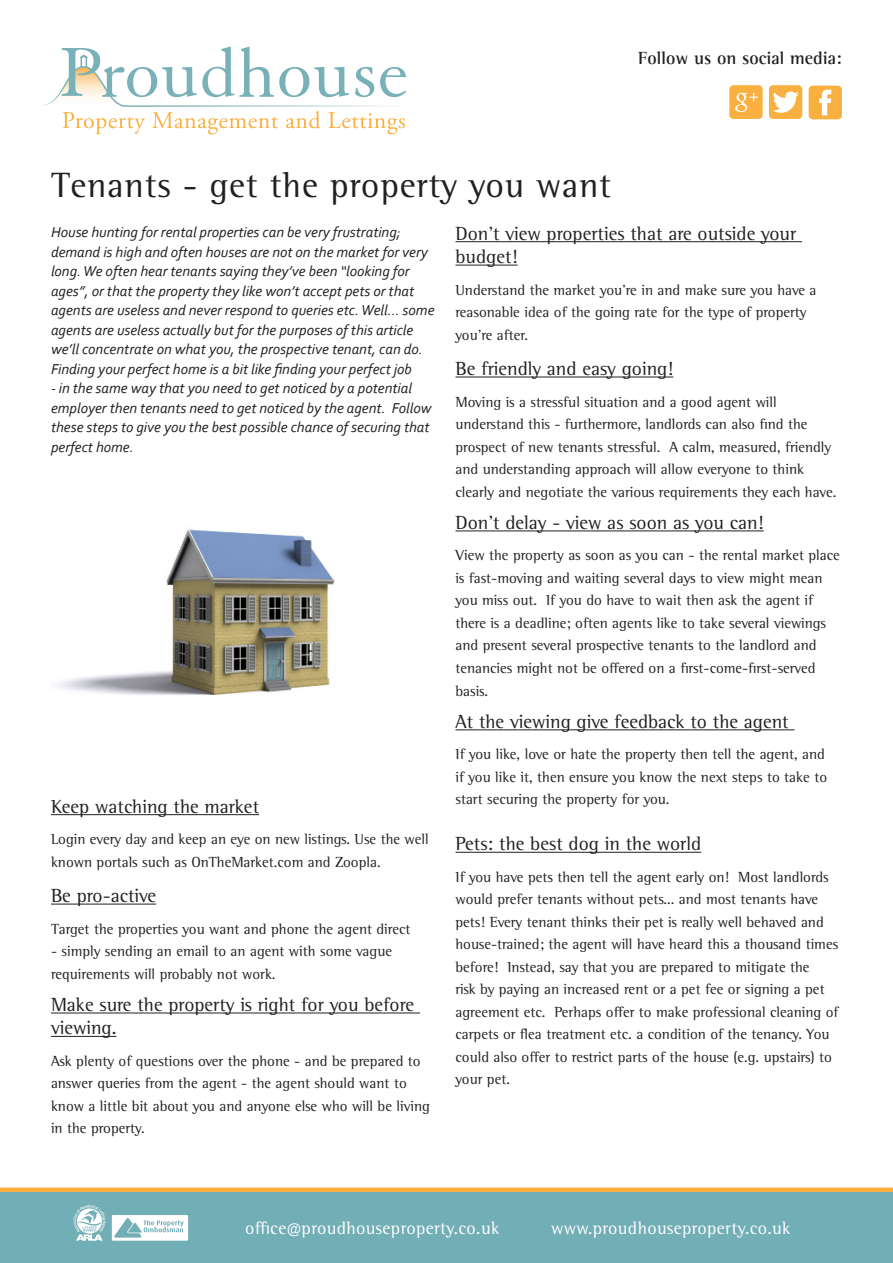
<style>
.page{position:relative;width:893px;height:1263px;background:#fff}
.page>*{position:absolute;margin:0;border:0;box-sizing:border-box;transform-origin:0 0}
.Main_Heading{font:36px "Rotis Semi Serif Std";letter-spacing:.02em;color:#231f20}
.Sub_Headings{font:19.5px/23.4px "Rotis Semi Serif Std";color:#231f20}
.t1{font:18px "Rotis Semi Serif Std";letter-spacing:.02em;color:#fff}
.t2{font:700 18px "Rotis Semi Serif Hellen W15";color:#231f20}
.Body_text{font:15px/22.5px "Rotis Semi Serif Std";color:#231f20}
.web_url_style{font:italic 15px/19.5px "Corbel";color:#231f20}
</style>
<div class="page">
<svg style="left:0;top:1187px;width:893px;height:76px;background:#7baeaf"></svg>
<svg style="left:73px;top:1204px;width:33px;height:36px"></svg>
<div style="left:112px;top:1215px;width:76px;height:26px;background:#fff"></div>
<svg style="left:114px;top:1218px;width:70px;height:19px"></svg>
<svg style="left:42px;top:46px;width:364px;height:88px"></svg>
<hr style="left:51px;top:814px;width:208px;height:1px;background:#231f20">
<hr style="left:51px;top:903px;width:105px;height:1px;background:#231f20">
<hr style="left:51px;top:1012px;width:369px;height:1px;background:#231f20">
<hr style="left:51px;top:1036px;width:65px;height:1px;background:#231f20">
<hr style="left:455px;top:241px;width:347px;height:1px;background:#231f20">
<hr style="left:455px;top:265px;width:63px;height:1px;background:#231f20">
<hr style="left:455px;top:376px;width:218px;height:1px;background:#231f20">
<hr style="left:455px;top:530px;width:309px;height:1px;background:#231f20">
<hr style="left:455px;top:729px;width:339px;height:1px;background:#231f20">
<hr style="left:455px;top:852px;width:246px;height:1px;background:#231f20">
<img style="left:57px;top:529px;width:278px;height:166px">
<div style="left:809px;top:86px;width:33px;height:33px;background:#fab040;border-radius:4px"></div>
<svg style="left:819px;top:90px;width:12px;height:25px"></svg>
<div style="left:769px;top:85px;width:33px;height:34px;background:#fab040;border-radius:4px"></div>
<div style="left:729px;top:85px;width:34px;height:34px;background:#fab040;border-radius:4px"></div>
<svg style="left:772px;top:91px;width:27px;height:22px"></svg>
<svg style="left:735px;top:93px;width:23px;height:19px"></svg>
<p class="t2" style="left:638px;top:49px;width:205px">Follow us on social media:</p>
<p class="Main_Heading" style="left:51px;top:164px;width:562px">Tenants - get the property you want</p>
<p class="web_url_style" style="left:51px;top:222px;width:385px">House hunting for rental properties can be very frustrating; demand is high and often houses are not on the market for very long. We often hear tenants saying they’ve been “looking for ages”, or that the property they like won’t accept pets or that agents are useless and never respond to queries etc. Well... some agents are useless actually but for the purposes of this article we’ll concentrate on what you, the prospective tenant, can do.<br>Finding your perfect home is a bit like finding your perfect job</p>
<p class="web_url_style" style="left:51px;top:378px;width:382px">- in the same way that you need to get noticed by a potential employer then tenants need to get noticed by the agent. Follow these steps to give you the best possible chance of securing that perfect home.</p>
<p class="Sub_Headings" style="left:455px;top:222px;width:342px">Don’t view properties that are outside your budget!</p>
<p class="Body_text" style="left:455px;top:278px;width:363px">Understand the market you’re in and make sure you have a reasonable idea of the going rate for the type of property you’re after.</p>
<p class="Sub_Headings" style="left:455px;top:357px;width:219px">Be friendly and easy going!</p>
<p class="Body_text" style="left:455px;top:390px;width:382px">Moving is a stressful situation and a good agent will understand this - furthermore, landlords can also find the prospect of new tenants stressful. A calm, measured, friendly and understanding approach will allow everyone to think clearly and negotiate the various requirements they each have.</p>
<p class="Sub_Headings" style="left:455px;top:511px;width:310px">Don’t delay - view as soon as you can!</p>
<p class="Body_text" style="left:455px;top:544px;width:386px">View the property as soon as you can - the rental market place is fast-moving and waiting several days to view might mean you miss out. If you do have to wait then ask the agent if there is a deadline; often agents like to take several viewings and present several prospective tenants to the landlord and tenancies might not be offered on a first-come-first-served basis.</p>
<p class="Sub_Headings" style="left:455px;top:710px;width:335px">At the viewing give feedback to the agent</p>
<p class="Body_text" style="left:455px;top:743px;width:373px">If you like, love or hate the property then tell the agent, and if you like it, then ensure you know the next steps to take to start securing the property for you.</p>
<p class="Sub_Headings" style="left:455px;top:832px;width:247px">Pets: the best dog in the world</p>
<p class="Body_text" style="left:455px;top:866px;width:384px">If you have pets then tell the agent early on! Most landlords would prefer tenants without pets... and most tenants have pets! Every tenant thinks their pet is really well behaved and house-trained; the agent will have heard this a thousand times before! Instead, say that you are prepared to mitigate the<br>risk by paying an increased rent or a pet fee or signing a pet agreement etc. Perhaps offer to make professional cleaning of carpets or flea treatment etc. a condition of the tenancy. You could also offer to restrict parts of the house (e.g. upstairs) to your pet.</p>
<p class="Sub_Headings" style="left:51px;top:795px;width:210px">Keep watching the market</p>
<p class="Body_text" style="left:51px;top:828px;width:379px">Login every day and keep an eye on new listings. Use the well known portals such as OnTheMarket.com and Zoopla.</p>
<p class="Sub_Headings" style="left:51px;top:884px;width:107px">Be pro-active</p>
<p class="Body_text" style="left:51px;top:917px;width:361px">Target the properties you want and phone the agent direct</p>
<p class="Body_text" style="left:51px;top:940px;width:343px">- simply sending an email to an agent with some vague requirements will probably not work.</p>
<p class="Sub_Headings" style="left:51px;top:993px;width:365px">Make sure the property is right for you before viewing.</p>
<p class="Body_text" style="left:51px;top:1050px;width:380px">Ask plenty of questions over the phone - and be prepared to answer queries from the agent - the agent should want to know a little bit about you and anyone else who will be living in the property.</p>
<p class="t1" style="left:245px;top:1217px;width:256px">office@proudhouseproperty.co.uk</p>
<p class="t1" style="left:551px;top:1217px;width:241px">www.proudhouseproperty.co.uk</p>
</div>
